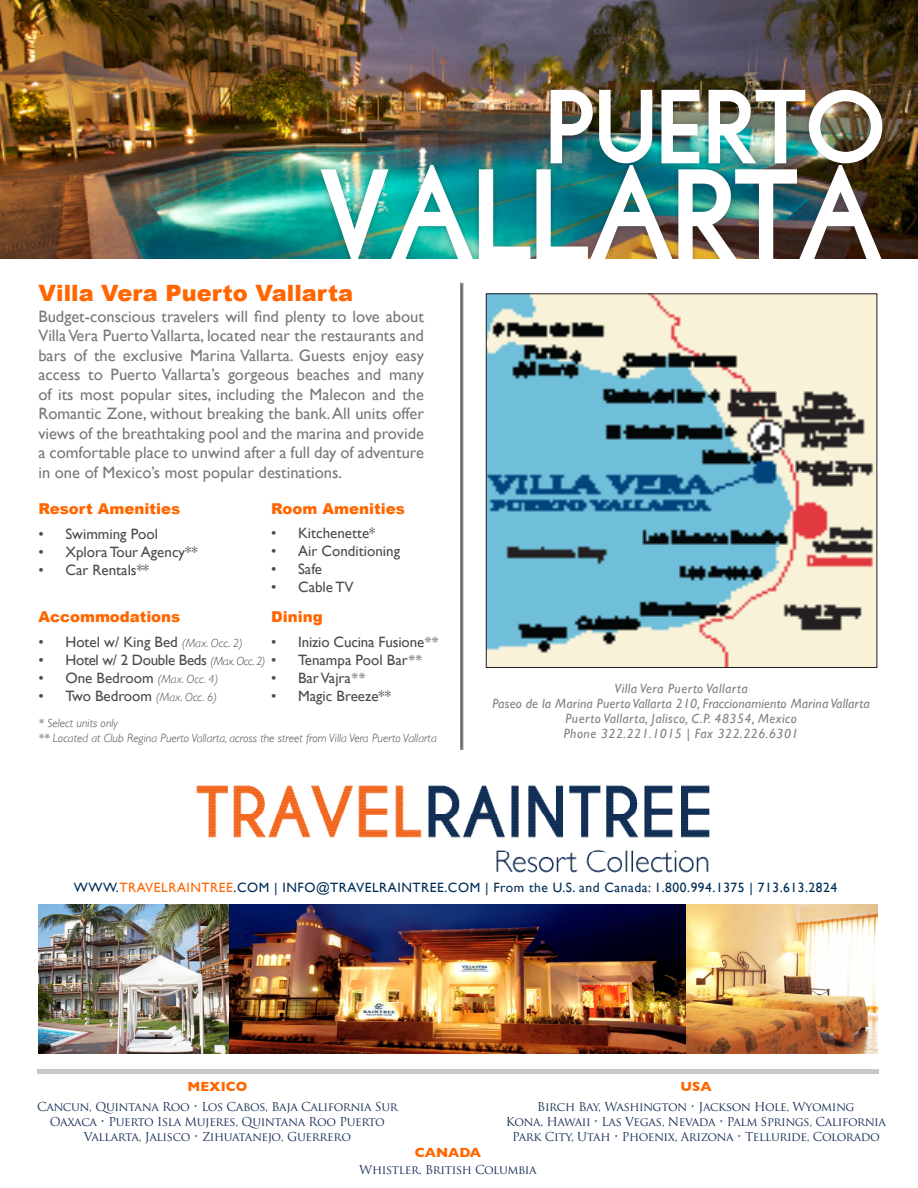
<style>
.page{position:relative;width:918px;height:1188px;background:#fff}
.page>*{position:absolute;margin:0;border:0;box-sizing:border-box;transform-origin:0 0}
.t1{font:700 91.5px "Libby";letter-spacing:-.09em;color:#fff}
.t2{font:700 73.5px "Libby";letter-spacing:-.07em;color:#fff}
.t3{font:900 22.5px "Arial";color:#f60}
.t4{font:16.5px/19.5px "Gill Sans";color:#76787b;text-align:justify}
.t5{font:15px "Gill Sans";color:#4b4c4d}
.t6{font:900 15px "Arial";color:#f60}
.t7{font:15px "Gill Sans";letter-spacing:-.02em;color:#4b4c4d}
.t8{font:13.5px "Gill Sans";letter-spacing:.04em;color:#002e59}
.t9{font:italic 13.5px "Gill Sans";letter-spacing:.035em;color:#808285}
.t10{font:italic 13.5px "Gill Sans";letter-spacing:.01em;color:#808285}
.t11{font:700 13.5px "Gill Sans";color:#f60}
.t12{font:12px/15px "Trajan Pro";letter-spacing:-.03em;color:#162f57;text-align:center}
.t13{font:italic 300 12px "Gill Sans";color:#4b4c4d}
.s1{font-weight:300;font-style:italic}
.s2{font-weight:300;font-style:italic;font-size:12px}
.s3{color:#f60}
</style>
<div class="page">
<div style="left:38px;top:1069px;width:841px;height:5px;background:#c7c8ca"></div>
<div style="left:460px;top:283px;width:3px;height:467px;background:#002855;border:2px solid #808285"></div>
<img style="left:196px;top:785px;width:514px;height:87px">
<img style="left:0;top:0;width:918px;height:259px">
<div style="left:315px;top:84px;width:573px;height:183px;background:#231f20;opacity:.36"></div>
<img style="left:488px;top:296px;width:387px;height:370px">
<div style="left:486px;top:294px;width:391px;height:374px;border:1px solid #231f20"></div>
<img style="left:38px;top:904px;width:840px;height:150px">
<div style="left:0;top:259px;width:918px;height:21px;background:#fff"></div>
<p class="t2" style="left:543px;top:84px;width:345px">PUERTO</p>
<p class="t1" style="left:315px;top:162px;width:573px">VALLARTA</p>
<p class="t3" style="left:38px;top:276px;width:316px">Villa Vera Puerto Vallarta</p>
<p class="t4" style="left:38px;top:306px;width:387px">Budget-conscious travelers will find plenty to love about Villa Vera Puerto Vallarta, located near the restaurants and bars of the exclusive Marina Vallarta. Guests enjoy easy access to Puerto Vallarta’s gorgeous beaches and many of its most popular sites, including the Malecon and the Romantic Zone, without breaking the bank. All units offer views of the breathtaking pool and the marina and provide a comfortable place to unwind after a full day of adventure in one of Mexico’s most popular destinations.</p>
<p class="t6" style="left:38px;top:498px;width:144px">Resort Amenities</p>
<p class="t6" style="left:271px;top:498px;width:135px">Room Amenities</p>
<p class="t5" style="left:38px;top:525px;width:121px">• Swimming Pool</p>
<p class="t5" style="left:38px;top:543px;width:161px">• Xplora Tour Agency**</p>
<p class="t5" style="left:38px;top:561px;width:112px">• Car Rentals**</p>
<p class="t6" style="left:38px;top:606px;width:144px">Accommodations</p>
<p class="t5" style="left:271px;top:524px;width:106px">• Kitchenette*</p>
<p class="t5" style="left:271px;top:542px;width:130px">• Air Conditioning</p>
<p class="t5" style="left:271px;top:560px;width:53px">• Safe</p>
<p class="t5" style="left:271px;top:578px;width:84px">• Cable TV</p>
<p class="t6" style="left:271px;top:606px;width:53px">Dining</p>
<p class="t5" style="left:271px;top:634px;width:169px">• Inizio Cucina Fusione<span class="s1">**</span></p>
<p class="t7" style="left:38px;top:652px;width:385px">• Hotel w/ 2 Double Beds <span class="s2">(Max. Occ. 2)</span> • Tenampa Pool Bar<span class="s1">**</span></p>
<p class="t5" style="left:271px;top:670px;width:95px">• Bar Vajra<span class="s1">**</span></p>
<p class="t5" style="left:271px;top:688px;width:121px">• Magic Breeze**</p>
<p class="t5" style="left:38px;top:634px;width:206px">• Hotel w/ King Bed <span class="s2">(Max. Occ. 2)</span></p>
<p class="t5" style="left:38px;top:670px;width:182px">• One Bedroom <span class="s2">(Max. Occ. 4)</span></p>
<p class="t5" style="left:38px;top:688px;width:180px">• Two Bedroom <span class="s2">(Max. Occ. 6)</span></p>
<p class="t13" style="left:38px;top:716px;width:81px">* Select units only</p>
<p class="t13" style="left:38px;top:731px;width:400px">** Located at Club Regina Puerto Vallarta, across the street from Villa Vera Puerto Vallarta</p>
<p class="t9" style="left:615px;top:681px;width:135px">Villa Vera Puerto Vallarta</p>
<p class="t10" style="left:493px;top:696px;width:379px">Paseo de la Marina Puerto Vallarta 210, Fraccionamiento Marina Vallarta</p>
<p class="t9" style="left:565px;top:711px;width:233px">Puerto Vallarta, Jalisco, C.P. 48354, Mexico</p>
<p class="t9" style="left:564px;top:726px;width:236px">Phone 322.221.1015 | Fax 322.226.6301</p>
<p class="t8" style="left:74px;top:879px;width:765px">WWW.<span class="s3">TRAVELRAINTREE</span>.COM | INFO@TRAVELRAINTREE.COM | From the U.S. and Canada: 1.800.994.1375 | 713.613.2824</p>
<p class="t11" style="left:188px;top:1076px;width:61px">MEXICO</p>
<p class="t11" style="left:681px;top:1076px;width:33px">USA</p>
<p class="t12" style="left:37px;top:1099px;width:362px">Cancun, Quintana Roo • Los Cabos, Baja California Sur<br>Oaxaca • Puerto Isla Mujeres, Quintana Roo Puerto<br>Vallarta, Jalisco • Zihuatanejo, Guerrero</p>
<p class="t12" style="left:506px;top:1099px;width:382px">Birch Bay, Washington • Jackson Hole, Wyoming<br>Kona, Hawaii • Las Vegas, Nevada • Palm Springs, California<br>Park City, Utah • Phoenix, Arizona • Telluride, Colorado</p>
<p class="t12" style="left:359px;top:1162px;width:179px">Whistler, British Columbia</p>
<p class="t11" style="left:415px;top:1141px;width:68px">CANADA</p>
</div>
